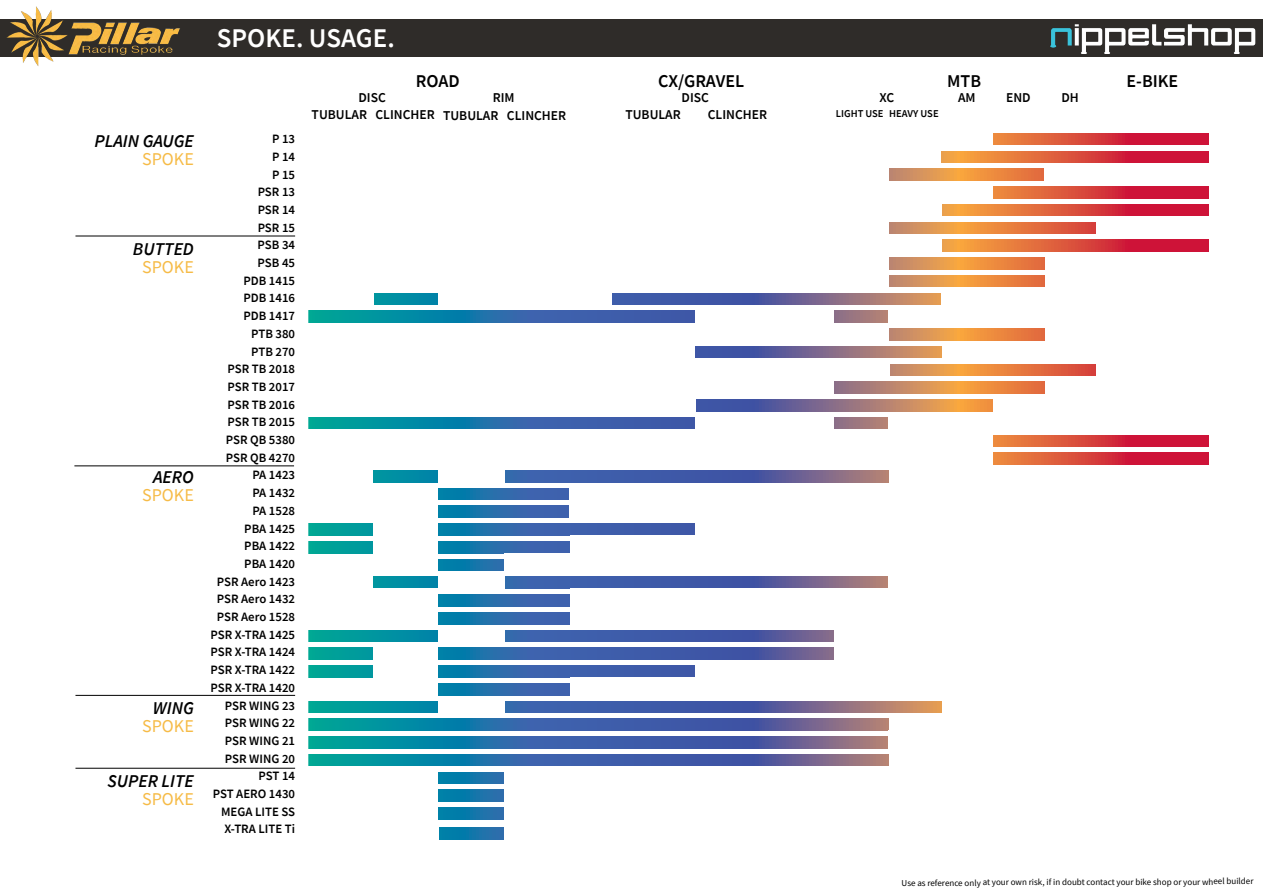
<style>
.page{position:relative;width:1263px;height:893px;background:#fff}
.page>*{position:absolute;margin:0;border:0;box-sizing:border-box;transform-origin:0 0}
.t1{font:600 27px "Source Sans Pro";color:#fff}
.t2{font:italic 600 18px "Source Sans Pro";color:#000}
.t3{font:18px "Source Sans Pro";color:#f6bb47}
.t4{font:600 18px "Source Sans Pro";color:#000}
.t5{font:600 13.5px "Source Sans Pro";color:#000}
.t6{font:600 12.75px/17.7px "Source Sans Pro";color:#000;text-align:right}
.t7{font:600 10.5px "Source Sans Pro";color:#000}
.t8{font:9px "Source Sans Pro";letter-spacing:-.005em;color:#000}
</style>
<div class="page">
<div style="left:0;top:19px;width:1263px;height:37px;background:#2f2c29"></div>
<img style="left:5px;top:6px;width:176px;height:60px">
<img style="left:1050px;top:24px;width:206px;height:30px">
<hr style="left:75px;top:236px;width:220px;height:1px;background:#000">
<hr style="left:74px;top:465px;width:220px;height:1px;background:#000">
<hr style="left:75px;top:695px;width:220px;height:1px;background:#000">
<hr style="left:75px;top:768px;width:220px;height:1px;background:#000">
<svg style="left:993px;top:133px;width:216px;height:12px"></svg>
<svg style="left:889px;top:169px;width:155px;height:11px"></svg>
<svg style="left:993px;top:187px;width:216px;height:11px"></svg>
<svg style="left:942px;top:204px;width:267px;height:12px"></svg>
<svg style="left:889px;top:222px;width:207px;height:12px"></svg>
<svg style="left:942px;top:240px;width:267px;height:11px"></svg>
<svg style="left:889px;top:258px;width:156px;height:11px"></svg>
<svg style="left:889px;top:275px;width:156px;height:12px"></svg>
<svg style="left:374px;top:293px;width:567px;height:12px"></svg>
<svg style="left:308px;top:311px;width:580px;height:11px"></svg>
<svg style="left:889px;top:329px;width:156px;height:11px"></svg>
<svg style="left:695px;top:346px;width:247px;height:12px"></svg>
<svg style="left:890px;top:364px;width:206px;height:12px"></svg>
<svg style="left:834px;top:382px;width:211px;height:11px"></svg>
<svg style="left:696px;top:399px;width:297px;height:12px"></svg>
<svg style="left:308px;top:417px;width:580px;height:12px"></svg>
<svg style="left:993px;top:435px;width:216px;height:12px"></svg>
<svg style="left:993px;top:453px;width:216px;height:11px"></svg>
<svg style="left:373px;top:470px;width:515px;height:12px"></svg>
<svg style="left:438px;top:488px;width:131px;height:12px"></svg>
<svg style="left:438px;top:506px;width:131px;height:12px"></svg>
<svg style="left:308px;top:524px;width:387px;height:11px"></svg>
<svg style="left:308px;top:541px;width:262px;height:12px"></svg>
<svg style="left:438px;top:559px;width:66px;height:12px"></svg>
<svg style="left:373px;top:577px;width:515px;height:12px"></svg>
<svg style="left:438px;top:595px;width:132px;height:11px"></svg>
<svg style="left:438px;top:612px;width:132px;height:12px"></svg>
<svg style="left:308px;top:630px;width:526px;height:12px"></svg>
<svg style="left:308px;top:648px;width:526px;height:11px"></svg>
<svg style="left:308px;top:666px;width:387px;height:11px"></svg>
<svg style="left:438px;top:683px;width:132px;height:12px"></svg>
<svg style="left:308px;top:701px;width:634px;height:12px"></svg>
<svg style="left:308px;top:719px;width:581px;height:11px"></svg>
<svg style="left:308px;top:737px;width:580px;height:11px"></svg>
<svg style="left:308px;top:754px;width:581px;height:12px"></svg>
<svg style="left:438px;top:772px;width:66px;height:12px"></svg>
<svg style="left:438px;top:790px;width:66px;height:11px"></svg>
<svg style="left:438px;top:808px;width:66px;height:11px"></svg>
<svg style="left:439px;top:827px;width:65px;height:12px"></svg>
<svg style="left:941px;top:151px;width:268px;height:12px"></svg>
<div style="left:695px;top:417px;width:138px;height:15px;background:#fff"></div>
<div style="left:438px;top:464px;width:66px;height:20px;background:#fff"></div>
<div style="left:438px;top:696px;width:66px;height:20px;background:#fff"></div>
<div style="left:438px;top:573px;width:66px;height:20px;background:#fff"></div>
<div style="left:438px;top:625px;width:66px;height:20px;background:#fff"></div>
<div style="left:373px;top:520px;width:65px;height:19px;background:#fff"></div>
<div style="left:373px;top:643px;width:65px;height:20px;background:#fff"></div>
<div style="left:373px;top:662px;width:65px;height:19px;background:#fff"></div>
<div style="left:373px;top:537px;width:65px;height:20px;background:#fff"></div>
<div style="left:438px;top:290px;width:173px;height:18px;background:#fff"></div>
<div style="left:695px;top:308px;width:138px;height:18px;background:#fff"></div>
<h2 class="t2" style="left:95px;top:129px;width:101px">PLAIN GAUGE</h2>
<h2 class="t3" style="left:142px;top:148px;width:53px">SPOKE</h2>
<h2 class="t2" style="left:133px;top:237px;width:62px">BUTTED</h2>
<h2 class="t3" style="left:142px;top:256px;width:53px">SPOKE</h2>
<h2 class="t2" style="left:153px;top:465px;width:42px">AERO</h2>
<h2 class="t3" style="left:142px;top:484px;width:53px">SPOKE</h2>
<h2 class="t2" style="left:153px;top:696px;width:43px">WING</h2>
<h2 class="t3" style="left:142px;top:714px;width:53px">SPOKE</h2>
<h2 class="t2" style="left:108px;top:769px;width:88px">SUPER LITE</h2>
<h2 class="t3" style="left:142px;top:788px;width:53px">SPOKE</h2>
<h1 class="t1" style="left:217px;top:20px;width:179px">SPOKE. USAGE.</h1>
<h2 class="t4" style="left:416px;top:69px;width:45px">ROAD</h2>
<h2 class="t4" style="left:658px;top:69px;width:87px">CX/GRAVEL</h2>
<h2 class="t4" style="left:947px;top:69px;width:35px">MTB</h2>
<p class="t5" style="left:358px;top:88px;width:29px">DISC</p>
<p class="t5" style="left:682px;top:89px;width:29px">DISC</p>
<p class="t5" style="left:879px;top:89px;width:16px">XC</p>
<p class="t5" style="left:958px;top:89px;width:19px">AM</p>
<p class="t5" style="left:493px;top:88px;width:23px">RIM</p>
<p class="t5" style="left:1006px;top:89px;width:26px">END</p>
<p class="t5" style="left:1061px;top:89px;width:19px">DH</p>
<p class="t6" style="left:211px;top:130px;width:86px">P 13<br>P 14<br>P 15<br>PSR 13<br>PSR 14<br>PSR 15<br>PSB 34<br>PSB 45<br>PDB 1415<br>PDB 1416<br>PDB 1417<br>PTB 380<br>PTB 270<br>PSR TB 2018<br>PSR TB 2017<br>PSR TB 2016<br>PSR TB 2015<br>PSR QB 5380<br>PSR QB 4270<br>PA 1423<br>PA 1432<br>PA 1528<br>PBA 1425<br>PBA 1422<br>PBA 1420<br>PSR Aero 1423<br>PSR Aero 1432<br>PSR Aero 1528<br>PSR X-TRA 1425<br>PSR X-TRA 1424<br>PSR X-TRA 1422<br>PSR X-TRA 1420<br>PSR WING 23<br>PSR WING 22<br>PSR WING 21<br>PSR WING 20<br>PST 14<br>PST AERO 1430<br>MEGA LITE SS<br>X-TRA LITE Ti</p>
<p class="t5" style="left:312px;top:106px;width:256px">TUBULAR CLINCHER TUBULAR CLINCHER</p>
<p class="t5" style="left:625px;top:106px;width:57px">TUBULAR</p>
<p class="t5" style="left:708px;top:106px;width:61px">CLINCHER</p>
<p class="t7" style="left:836px;top:107px;width:104px">LIGHT USE HEAVY USE</p>
<h2 class="t4" style="left:1126px;top:69px;width:53px">E-BIKE</h2>
<p class="t8" style="left:901px;top:876px;width:353px">Use as reference only at your own risk, if in doubt contact your bike shop or your wheel builder</p>
</div>
